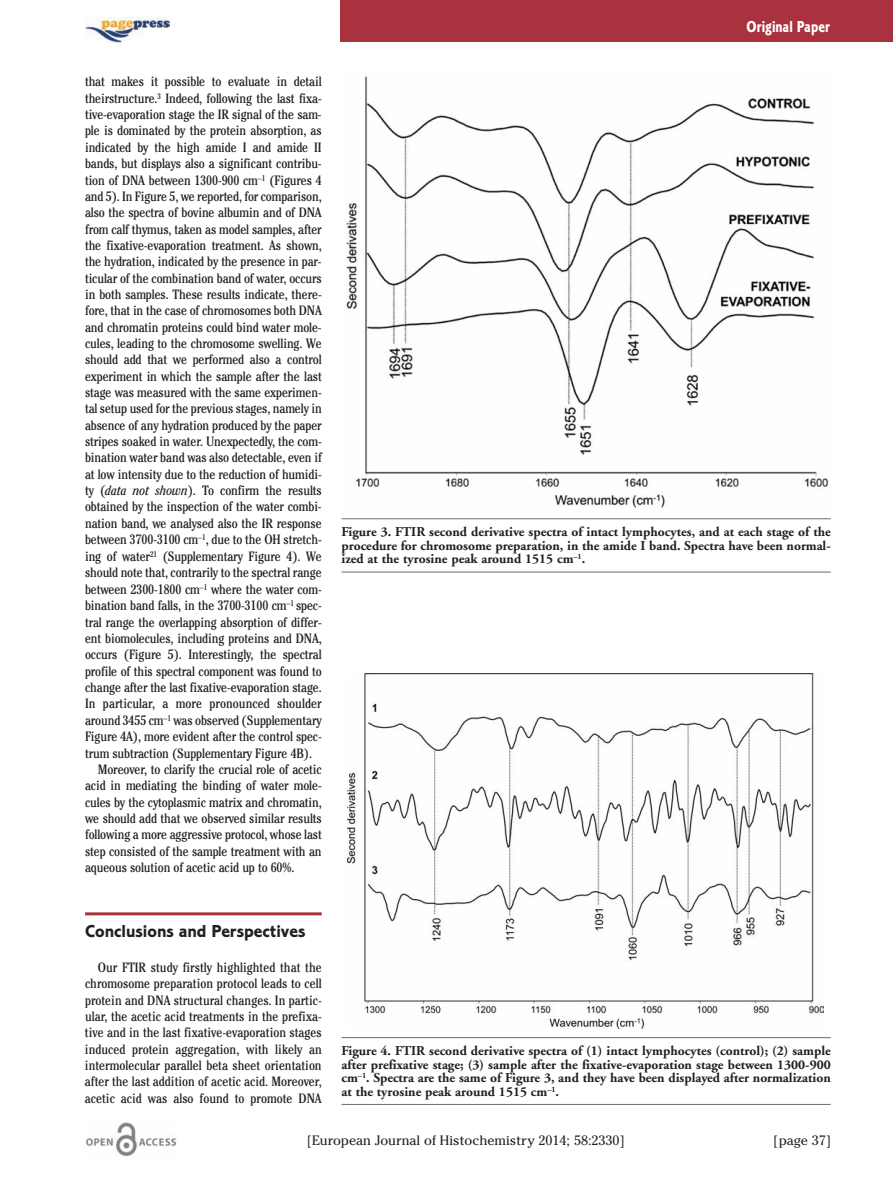
<style>
.page{position:relative;width:893px;height:1191px;background:#fff}
.page>*{position:absolute;margin:0;border:0;box-sizing:border-box;transform-origin:0 0}
.t1{font:18px "Corinthian Bold Plain";color:#231f20}
.t2{font:16.5px "Corinthian Bold Condensed Plain";color:#fff}
.t3{font:condensed 13.5px/16.4px "Cheltenham";letter-spacing:-.01em;color:#231f20;text-align:justify}
.t4{font:700 13.5px/13.5px "Adobe Garamond";color:#231f20;text-align:justify}
.t5{font:13.5px "Cheltenham";color:#231f20}
.s1{font-style:italic}
</style>
<div class="page">
<div style="left:340px;top:0;width:553px;height:42px;background:#aa323f"></div>
<hr style="left:85px;top:912px;width:237px;height:3px;background:#aa323f">
<img style="left:86px;top:1123px;width:91px;height:33px">
<img style="left:85px;top:17px;width:84px;height:26px">
<img style="left:346px;top:76px;width:483px;height:432px">
<hr style="left:341px;top:518px;width:490px;height:1px;background:#6c6d70">
<hr style="left:341px;top:571px;width:490px;height:1px;background:#6c6d70">
<img style="left:347px;top:673px;width:477px;height:355px">
<hr style="left:341px;top:1037px;width:490px;height:1px;background:#6c6d70">
<hr style="left:341px;top:1104px;width:490px;height:1px;background:#6c6d70">
<p class="t3" style="left:85px;top:74px;width:238px">that makes it possible to evaluate in detail</p>
<p class="t3" style="left:85px;top:91px;width:238px">theirstructure.<sup>3</sup> Indeed, following the last fixa-</p>
<p class="t3" style="left:85px;top:107px;width:238px">tive-evaporation stage the IR signal of the sam-</p>
<p class="t3" style="left:85px;top:124px;width:238px">ple is dominated by the protein absorption, as</p>
<p class="t3" style="left:85px;top:140px;width:238px">indicated by the high amide I and amide II</p>
<p class="t3" style="left:85px;top:156px;width:238px">bands, but displays also a significant contribu-</p>
<p class="t3" style="left:85px;top:173px;width:238px">tion of DNA between 1300-900 cm<sup>–1</sup> (Figures 4</p>
<p class="t3" style="left:85px;top:189px;width:238px">and 5). In Figure 5, we reported, for comparison,</p>
<p class="t3" style="left:85px;top:206px;width:238px">also the spectra of bovine albumin and of DNA</p>
<p class="t3" style="left:85px;top:222px;width:238px">from calf thymus, taken as model samples, after</p>
<p class="t3" style="left:85px;top:238px;width:238px">the fixative-evaporation treatment. As shown,</p>
<p class="t3" style="left:85px;top:255px;width:238px">the hydration, indicated by the presence in par-</p>
<p class="t3" style="left:85px;top:271px;width:238px">ticular of the combination band of water, occurs</p>
<p class="t3" style="left:85px;top:287px;width:238px">in both samples. These results indicate, there-</p>
<p class="t3" style="left:85px;top:304px;width:238px">fore, that in the case of chromosomes both DNA</p>
<p class="t3" style="left:85px;top:320px;width:238px">and chromatin proteins could bind water mole-</p>
<p class="t3" style="left:85px;top:336px;width:238px">cules, leading to the chromosome swelling. We</p>
<p class="t3" style="left:85px;top:353px;width:238px">should add that we performed also a control</p>
<p class="t3" style="left:85px;top:369px;width:238px">experiment in which the sample after the last</p>
<p class="t3" style="left:85px;top:385px;width:238px">stage was measured with the same experimen-</p>
<p class="t3" style="left:85px;top:402px;width:238px">tal setup used for the previous stages, namely in</p>
<p class="t3" style="left:85px;top:418px;width:238px">absence of any hydration produced by the paper</p>
<p class="t3" style="left:85px;top:434px;width:238px">stripes soaked in water. Unexpectedly, the com-</p>
<p class="t3" style="left:85px;top:451px;width:238px">bination water band was also detectable, even if</p>
<p class="t3" style="left:85px;top:467px;width:238px">at low intensity due to the reduction of humidi-</p>
<p class="t3" style="left:85px;top:483px;width:238px">ty (<span class="s1">data not shown</span>). To confirm the results</p>
<p class="t3" style="left:85px;top:500px;width:238px">obtained by the inspection of the water combi-</p>
<p class="t3" style="left:85px;top:516px;width:238px">nation band, we analysed also the IR response</p>
<p class="t3" style="left:85px;top:532px;width:238px">between 3700-3100 cm<sup>–1</sup>, due to the OH stretch-</p>
<p class="t3" style="left:85px;top:549px;width:238px">ing of water<sup>21</sup> (Supplementary Figure 4). We</p>
<p class="t3" style="left:85px;top:565px;width:238px">should note that, contrarily to the spectral range</p>
<p class="t3" style="left:85px;top:582px;width:238px">between 2300-1800 cm<sup>–1</sup> where the water com-</p>
<p class="t3" style="left:85px;top:599px;width:238px">bination band falls, in the 3700-3100 cm<sup>–1</sup> spec-</p>
<p class="t3" style="left:85px;top:615px;width:238px">tral range the overlapping absorption of differ-</p>
<p class="t3" style="left:85px;top:631px;width:238px">ent biomolecules, including proteins and DNA,</p>
<p class="t3" style="left:85px;top:648px;width:238px">occurs (Figure 5). Interestingly, the spectral</p>
<p class="t3" style="left:85px;top:664px;width:238px">profile of this spectral component was found to</p>
<p class="t3" style="left:85px;top:680px;width:238px">change after the last fixative-evaporation stage.</p>
<p class="t3" style="left:85px;top:697px;width:238px">In particular, a more pronounced shoulder</p>
<p class="t3" style="left:85px;top:713px;width:238px">around 3455 cm<sup>–1</sup> was observed (Supplementary</p>
<p class="t3" style="left:85px;top:730px;width:238px">Figure 4A), more evident after the control spec-</p>
<p class="t3" style="left:85px;top:746px;width:229px">trum subtraction (Supplementary Figure 4B).</p>
<p class="t3" style="left:98px;top:762px;width:225px">Moreover, to clarify the crucial role of acetic</p>
<p class="t3" style="left:85px;top:779px;width:238px">acid in mediating the binding of water mole-</p>
<p class="t3" style="left:85px;top:795px;width:238px">cules by the cytoplasmic matrix and chromatin,</p>
<p class="t3" style="left:85px;top:811px;width:238px">we should add that we observed similar results</p>
<p class="t3" style="left:85px;top:828px;width:238px">following a more aggressive protocol, whose last</p>
<p class="t3" style="left:85px;top:844px;width:238px">step consisted of the sample treatment with an</p>
<p class="t3" style="left:85px;top:860px;width:211px">aqueous solution of acetic acid up to 60%.</p>
<p class="t2" style="left:747px;top:21px;width:85px">Original Paper</p>
<p class="t4" style="left:341px;top:526px;width:491px">Figure 3. FTIR second derivative spectra of intact lymphocytes, and at each stage of the procedure for chromosome preparation, in the amide I band. Spectra have been normal&shy;ized at the tyrosine peak around 1515 cm<sup>–1</sup>.</p>
<h1 class="t1" style="left:85px;top:924px;width:222px">Conclusions and Perspectives</h1>
<p class="t3" style="left:85px;top:960px;width:238px;text-indent:13px">Our FTIR study firstly highlighted that the chromosome preparation protocol leads to cell protein and DNA structural changes. In partic&shy;ular, the acetic acid treatments in the prefixa&shy;tive and in the last fixative-evaporation stages induced protein aggregation, with likely an intermolecular parallel beta sheet orientation after the last addition of acetic acid. Moreover, acetic acid was also found to promote DNA</p>
<p class="t4" style="left:341px;top:1045px;width:491px">Figure 4. FTIR second derivative spectra of (1) intact lymphocytes (control); (2) sample after prefixative stage; (3) sample after the fixative-evaporation stage between 1300-900 cm<sup>–1</sup>. Spectra are the same of Figure 3, and they have been displayed after normalization at the tyrosine peak around 1515 cm<sup>–1</sup>.</p>
<p class="t5" style="left:307px;top:1132px;width:320px">[European Journal of Histochemistry 2014; 58:2330]</p>
<p class="t5" style="left:773px;top:1132px;width:59px">[page 37]</p>
</div>
